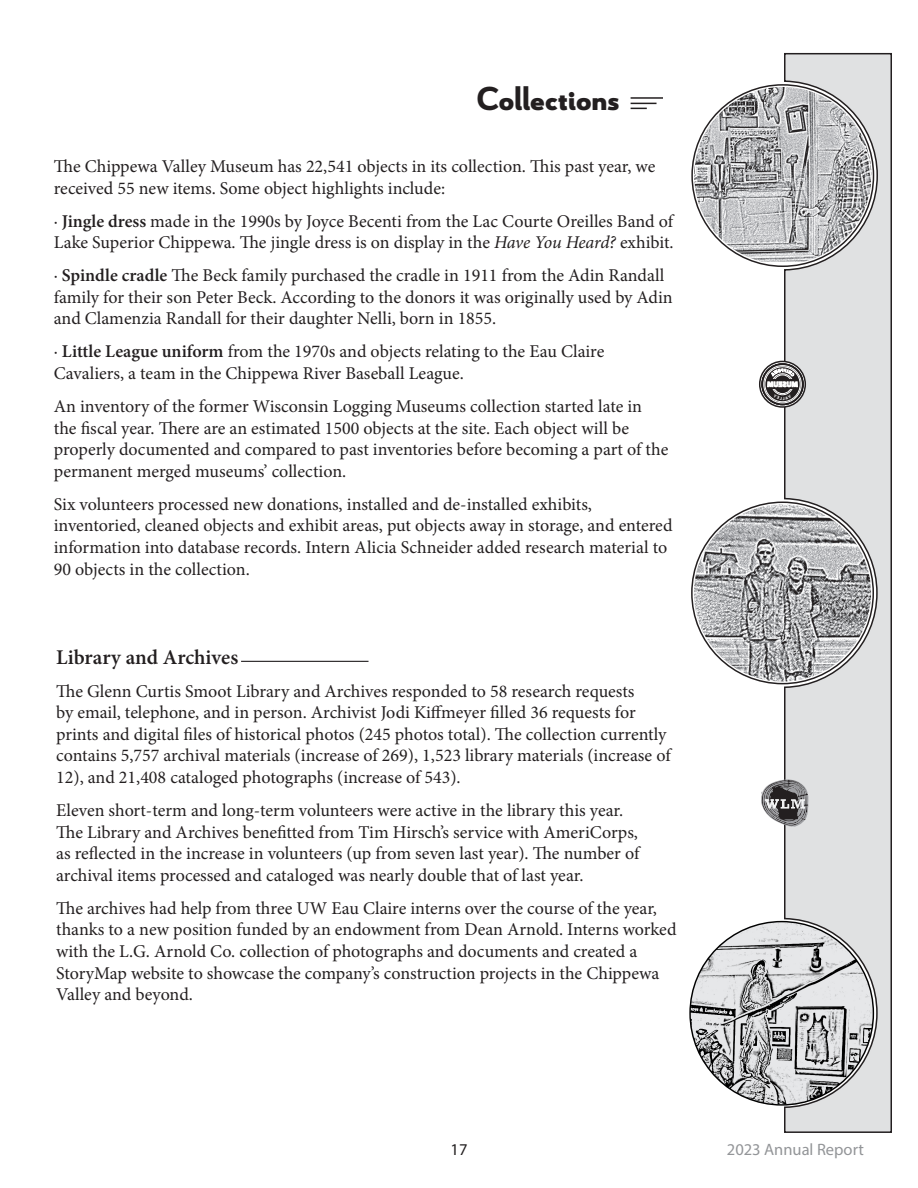
<style>
.page{position:relative;width:918px;height:1188px;background:#fff}
.page>*{position:absolute;margin:0;border:0;box-sizing:border-box;transform-origin:0 0}
.t1{font:900 33px "Le Havre";color:#231f20}
.t2{font:600 21px "Minion Pro";letter-spacing:-.005em;color:#231f20}
.t3{font:18px/21.6px "Minion Pro";color:#231f20}
.t4{font:16.5px "Myriad Pro";color:#939598}
.t5{font:16.5px "Myriad Pro";color:#231f20}
.s1{font-weight:600}
.s2{font-style:italic}
</style>
<div class="page">
<svg style="left:783px;top:52px;width:109px;height:1081px;background:#d6d6d7"></svg>
<svg style="left:692px;top:502px;width:181px;height:182px"></svg>
<svg style="left:760px;top:361px;width:45px;height:46px"></svg>
<div style="left:759px;top:361px;width:47px;height:47px;border:2px solid #231f20;border-radius:50%"></div>
<svg style="left:761px;top:363px;width:43px;height:42px"></svg>
<svg style="left:764px;top:366px;width:37px;height:37px"></svg>
<div style="left:763px;top:365px;width:39px;height:38px;border:1px solid #fff;border-radius:50%"></div>
<svg style="left:765px;top:367px;width:35px;height:35px"></svg>
<div style="left:765px;top:367px;width:35px;height:35px;border:1px solid #fff;border-radius:50%"></div>
<div style="left:772px;top:373px;width:21px;height:22px;border:1px solid #fff;border-radius:50%"></div>
<svg style="left:773px;top:375px;width:19px;height:19px"></svg>
<div style="left:773px;top:375px;width:19px;height:19px;border:1px solid #fff;border-radius:50%"></div>
<svg style="left:768px;top:387px;width:30px;height:2px"></svg>
<img style="left:690px;top:924px;width:183px;height:180px">
<img style="left:694px;top:87px;width:177px;height:175px">
<img style="left:694px;top:504px;width:177px;height:178px;border-radius:89px">
<svg style="left:761px;top:779px;width:48px;height:48px"></svg>
<hr style="left:631px;top:97px;width:32px;height:2px;background:#231f20">
<svg style="left:631px;top:103px;width:26px;height:6px"></svg>
<hr style="left:241px;top:661px;width:128px;height:1px;background:#231f20">
<svg style="left:773px;top:395px;width:18px;height:5px"></svg>
<svg style="left:767px;top:369px;width:31px;height:18px"></svg>
<p class="t1" style="left:477px;top:78px;width:144px">Collections</p>
<p class="t3" style="left:54px;top:156px;width:603px">The Chippewa Valley Museum has 22,541 objects in its collection. This past year, we received 55 new items. Some object highlights include:</p>
<p class="t3" style="left:54px;top:210px;width:621px">· <span class="s1">Jingle dress</span> made in the 1990s by Joyce Becenti from the Lac Courte Oreilles Band of<br>Lake Superior Chippewa. The jingle dress is on display in the <span class="s2">Have You Heard?</span> exhibit.</p>
<p class="t3" style="left:54px;top:265px;width:620px">· <span class="s1">Spindle cradle</span> The Beck family purchased the cradle in 1911 from the Adin Randall family for their son Peter Beck. According to the donors it was originally used by Adin and Clamenzia Randall for their daughter Nelli, born in 1855.</p>
<p class="t3" style="left:54px;top:341px;width:552px">· <span class="s1">Little League uniform</span> from the 1970s and objects relating to the Eau Claire<br>Cavaliers, a team in the Chippewa River Baseball League.</p>
<p class="t3" style="left:54px;top:396px;width:616px">An inventory of the former Wisconsin Logging Museums collection started late in the fiscal year. There are an estimated 1500 objects at the site. Each object will be properly documented and compared to past inventories before becoming a part of the permanent merged museums’ collection.</p>
<p class="t3" style="left:54px;top:493px;width:620px">Six volunteers processed new donations, installed and de-installed exhibits, inventoried, cleaned objects and exhibit areas, put objects away in storage, and entered information into database records. Intern Alicia Schneider added research material to 90 objects in the collection.</p>
<p class="t2" style="left:56px;top:643px;width:184px">Library and Archives</p>
<p class="t3" style="left:56px;top:681px;width:616px">The Glenn Curtis Smoot Library and Archives responded to 58 research requests<br>by email, telephone, and in person. Archivist Jodi Kiffmeyer filled 36 requests for prints and digital files of historical photos (245 photos total). The collection currently contains 5,757 archival materials (increase of 269), 1,523 library materials (increase of 12), and 21,408 cataloged photographs (increase of 543).</p>
<p class="t3" style="left:56px;top:800px;width:585px">Eleven short-term and long-term volunteers were active in the library this year.<br>The Library and Archives benefitted from Tim Hirsch’s service with AmeriCorps, as reflected in the increase in volunteers (up from seven last year). The number of archival items processed and cataloged was nearly double that of last year.</p>
<p class="t3" style="left:56px;top:897px;width:622px">The archives had help from three UW Eau Claire interns over the course of the year, thanks to a new position funded by an endowment from Dean Arnold. Interns worked with the L.G. Arnold Co. collection of photographs and documents and created a StoryMap website to showcase the company’s construction projects in the Chippewa Valley and beyond.</p>
<p class="t5" style="left:451px;top:1139px;width:18px">17</p>
<p class="t4" style="left:727px;top:1140px;width:139px">2023 Annual Report</p>
</div>
